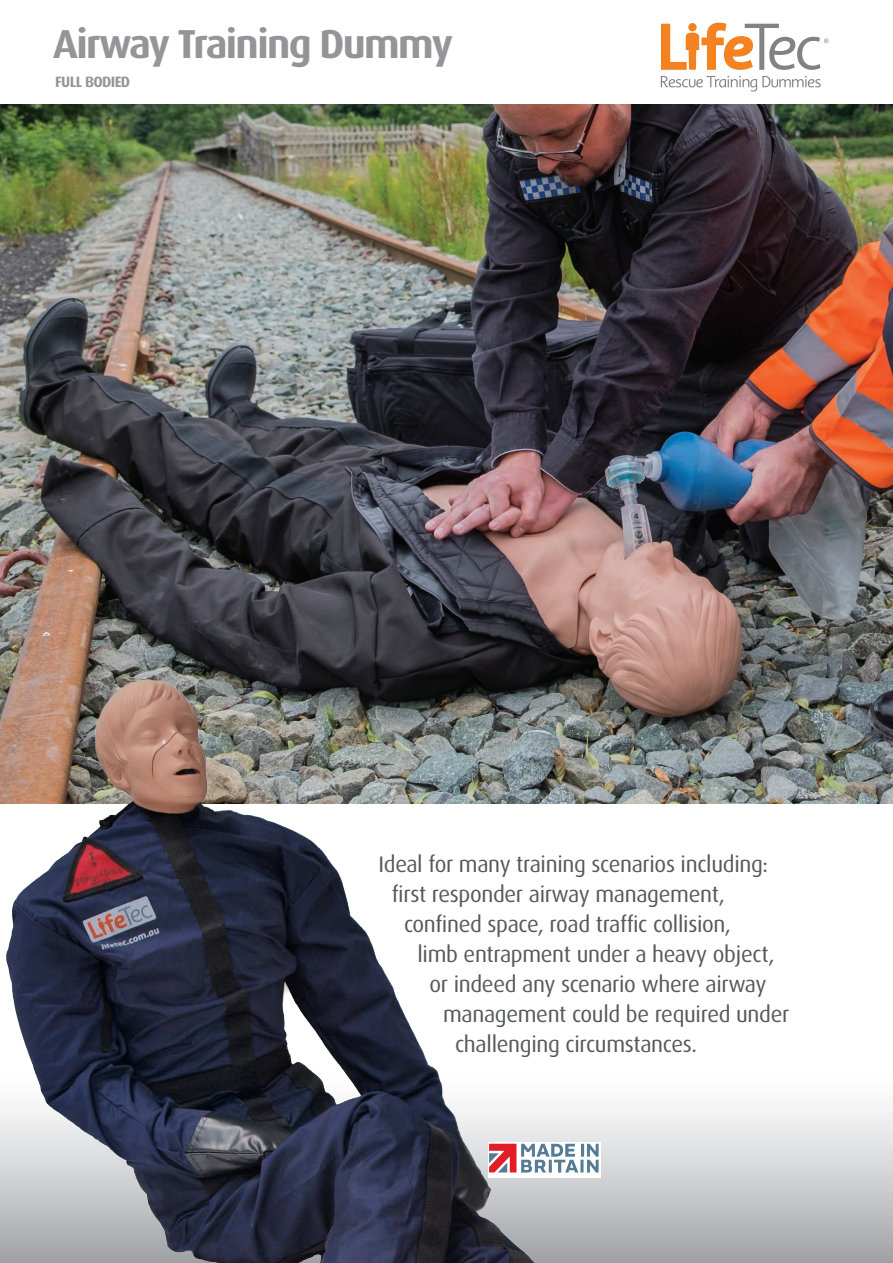
<style>
.page{position:relative;width:893px;height:1263px;background:#fff}
.page>*{position:absolute;margin:0;border:0;box-sizing:border-box;transform-origin:0 0}
.t1{font:700 40.5px "Dax";letter-spacing:-.04em;color:#939598}
.t2{font:22.5px "Dax";letter-spacing:-.015em;color:#57585a}
.t3{font:700 15px "Dax";letter-spacing:-.04em;color:#939598}
</style>
<div class="page">
<div style="left:0;top:1061px;width:893px;height:202px;background:linear-gradient(to bottom,#fff,#a4a6aa)"></div>
<img style="left:0;top:105px;width:893px;height:699px">
<img style="left:0;top:659px;width:551px;height:604px">
<svg style="left:661px;top:76px;width:160px;height:16px"></svg>
<svg style="left:661px;top:23px;width:168px;height:47px"></svg>
<div style="left:488px;top:1142px;width:113px;height:36px;background:#fff"></div>
<img style="left:489px;top:1144px;width:110px;height:29px">
<h1 class="t1" style="left:53px;top:21px;width:401px">Airway Training Dummy</h1>
<p class="t3" style="left:55px;top:73px;width:77px">FULL BODIED</p>
<p class="t2" style="left:378px;top:852px;width:391px">Ideal for many training scenarios including:</p>
<p class="t2" style="left:392px;top:882px;width:335px">first responder airway management,</p>
<p class="t2" style="left:404px;top:912px;width:329px">confined space, road traffic collision,</p>
<p class="t2" style="left:417px;top:942px;width:359px">limb entrapment under a heavy object,</p>
<p class="t2" style="left:429px;top:972px;width:338px">or indeed any scenario where airway</p>
<p class="t2" style="left:443px;top:1002px;width:348px">management could be required under</p>
<p class="t2" style="left:455px;top:1032px;width:244px">challenging circumstances.</p>
</div>
